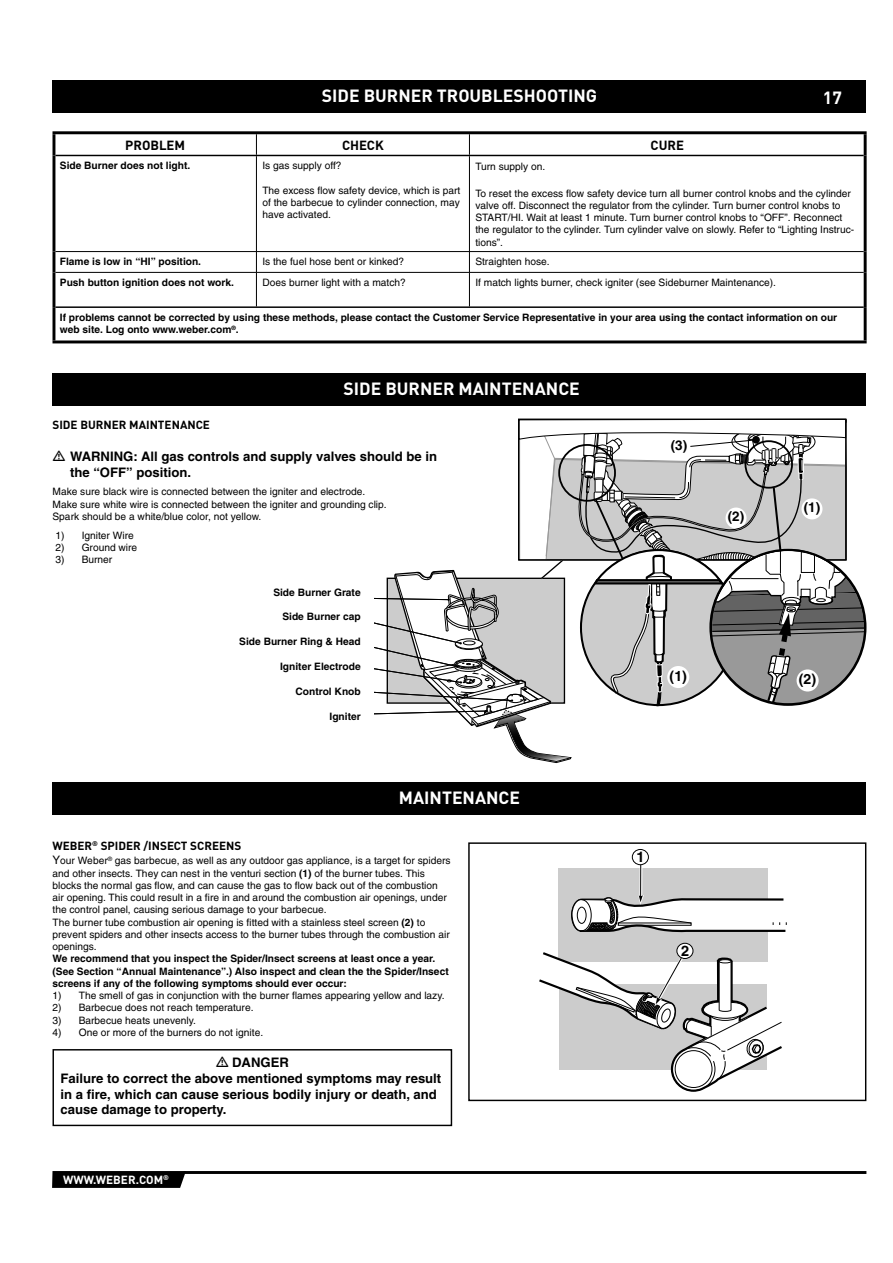
<style>
.page{position:relative;width:893px;height:1263px;background:#fff}
.page>*{position:absolute;margin:0;border:0;box-sizing:border-box;transform-origin:0 0}
.t1{font:17.55px "DI Nkerned";color:#fff}
.t2{font:700 14.55px "Helvetica";color:#000}
.t3{font:700 14.25px "Helvetica";color:#000}
.t4{font:700 13.5px "Helvetica";color:#000}
.t5{font:700 13.2px/15.8px "Helvetica";color:#000}
.t6{font:13.2px "DI Nkerned";color:#000}
.t7{font:11.7px "DI Nkerned";color:#000}
.t8{font:11.7px "DI Nkerned";color:#fff}
.t9{font:10.2px/12.3px "Helvetica";color:#000}
.t10{font:700 10.2px/12.3px "Helvetica";color:#000}
.t11{font:9.45px "Helvetica";color:#000}
.s1{font-size:11.7px}
.s2{font-weight:700}
</style>
<div class="page">
<div style="left:53px;top:80px;width:813px;height:32px;background:#000"></div>
<hr style="left:184px;top:1171px;width:682px;height:3px;background:#000">
<svg style="left:52px;top:1171px;width:133px;height:17px;background:#060606"></svg>
<hr style="left:53px;top:134px;width:2px;height:21px;background:#000">
<svg style="left:256px;top:134px;width:1px;height:21px"></svg>
<hr style="left:53px;top:131px;width:813px;height:3px;background:#000">
<hr style="left:53px;top:155px;width:2px;height:97px;background:#000">
<hr style="left:256px;top:156px;width:1px;height:95px;background:#000">
<hr style="left:55px;top:155px;width:809px;height:1px;background:#000">
<hr style="left:53px;top:252px;width:2px;height:20px;background:#000">
<svg style="left:256px;top:252px;width:1px;height:20px"></svg>
<hr style="left:53px;top:272px;width:2px;height:35px;background:#000">
<hr style="left:256px;top:273px;width:1px;height:33px;background:#000">
<hr style="left:55px;top:251px;width:809px;height:1px;background:#000">
<hr style="left:55px;top:272px;width:809px;height:1px;background:#000">
<hr style="left:55px;top:306px;width:809px;height:2px;background:#000">
<hr style="left:53px;top:307px;width:2px;height:34px;background:#000">
<hr style="left:53px;top:341px;width:813px;height:2px;background:#000">
<div style="left:53px;top:373px;width:813px;height:32px;background:#000"></div>
<div style="left:53px;top:1049px;width:399px;height:77px;border:1px solid #000"></div>
<div style="left:53px;top:782px;width:813px;height:33px;background:#000"></div>
<svg style="left:362px;top:134px;width:504px;height:959px"></svg>
<div style="left:468px;top:842px;width:398px;height:259px;border:1px solid #000"></div>
<h1 class="t1" style="left:322px;top:89px;width:277px">SIDE BURNER TROUBLESHOOTING</h1>
<h1 class="t1" style="left:823px;top:91px;width:21px">17</h1>
<p class="t6" style="left:125px;top:140px;width:62px">PROBLEM</p>
<p class="t6" style="left:342px;top:140px;width:43px">CHECK</p>
<p class="t6" style="left:650px;top:140px;width:35px">CURE</p>
<p class="t10" style="left:60px;top:161px;width:132px">Side Burner does not light.</p>
<p class="t9" style="left:262px;top:161px;width:81px">Is gas supply off?</p>
<p class="t9" style="left:262px;top:185px;width:200px;text-align:justify">The excess flow safety device, which is part of the barbecue to cylinder connection, may have activated.</p>
<p class="t9" style="left:475px;top:162px;width:71px">Turn supply on.</p>
<p class="t9" style="left:475px;top:188px;width:380px">To reset the excess flow safety device turn all burner control knobs and the cylinder valve off. Disconnect the regulator from the cylinder. Turn burner control knobs to START/HI. Wait at least 1 minute. Turn burner control knobs to “OFF”. Reconnect the regulator to the cylinder. Turn cylinder valve on slowly. Refer to “Lighting Instruc&shy;tions”.</p>
<p class="t10" style="left:60px;top:257px;width:143px">Flame is low in “HI” position.</p>
<p class="t9" style="left:262px;top:257px;width:143px">Is the fuel hose bent or kinked?</p>
<p class="t9" style="left:475px;top:257px;width:76px">Straighten hose.</p>
<p class="t10" style="left:60px;top:277px;width:176px">Push button ignition does not work.</p>
<p class="t9" style="left:262px;top:277px;width:145px">Does burner light with a match?</p>
<p class="t9" style="left:475px;top:277px;width:302px">If match lights burner, check igniter (see Sideburner Maintenance).</p>
<p class="t10" style="left:60px;top:312px;width:779px">If problems cannot be corrected by using these methods, please contact the Customer Service Representative in your area using the contact information on our web site. Log onto www.weber.com<sup>®</sup>.</p>
<h1 class="t1" style="left:343px;top:382px;width:238px">SIDE BURNER MAINTENANCE</h1>
<p class="t7" style="left:53px;top:421px;width:159px">SIDE BURNER MAINTENANCE</p>
<p class="t5" style="left:70px;top:450px;width:369px">WARNING: All gas controls and supply valves should be in the “OFF” position.</p>
<p class="t9" style="left:53px;top:487px;width:336px">Make sure black wire is connected between the igniter and electrode.<br>Make sure white wire is connected between the igniter and grounding clip.<br>Spark should be a white/blue color, not yellow.</p>
<p class="t9" style="left:55px;top:530px;width:80px">1) Igniter Wire</p>
<p class="t9" style="left:55px;top:542px;width:83px">2) Ground wire</p>
<p class="t9" style="left:55px;top:554px;width:58px">3) Burner</p>
<p class="t10" style="left:273px;top:587px;width:89px">Side Burner Grate</p>
<p class="t10" style="left:282px;top:612px;width:80px">Side Burner cap</p>
<p class="t10" style="left:239px;top:636px;width:123px">Side Burner Ring &amp; Head</p>
<p class="t10" style="left:280px;top:661px;width:82px">Igniter Electrode</p>
<p class="t10" style="left:295px;top:686px;width:67px">Control Knob</p>
<p class="t10" style="left:329px;top:711px;width:33px">Igniter</p>
<p class="t11" style="left:304px;top:592px;width:56px">Burner Grate</p>
<p class="t11" style="left:302px;top:616px;width:58px">e Burner Cap</p>
<p class="t11" style="left:299px;top:639px;width:61px">r Ring &amp; Head</p>
<p class="t11" style="left:298px;top:663px;width:62px">niter Electrode</p>
<p class="t11" style="left:303px;top:686px;width:57px">Control Knob</p>
<h1 class="t1" style="left:399px;top:792px;width:123px">MAINTENANCE</h1>
<p class="t7" style="left:53px;top:842px;width:190px">WEBER<sup>®</sup> SPIDER /INSECT SCREENS</p>
<p class="t9" style="left:53px;top:856px;width:400px"><span class="s1">Y</span>our Weber<sup>®</sup> gas barbecue, as well as any outdoor gas appliance, is a target for spiders and other insects. They can nest in the venturi section <span class="s2">(1)</span> of the burner tubes. This blocks the normal gas flow, and can cause the gas to flow back out of the combustion air opening. This could result in a fire in and around the combustion air openings, under the control panel, causing serious damage to your barbecue.<br>The burner tube combustion air opening is fitted with a stainless steel screen <span class="s2">(2)</span> to prevent spiders and other insects access to the burner tubes through the combustion air openings.</p>
<p class="t10" style="left:53px;top:954px;width:398px">We recommend that you inspect the Spider/Insect screens at least once a year. (See Section “Annual Maintenance”.) Also inspect and clean the the Spider/Insect screens if any of the following symptoms should ever occur:</p>
<p class="t9" style="left:53px;top:990px;width:394px">1) The smell of gas in conjunction with the burner flames appearing yellow and lazy.</p>
<p class="t9" style="left:53px;top:1003px;width:203px">2) Barbecue does not reach temperature.</p>
<p class="t9" style="left:53px;top:1015px;width:145px">3) Barbecue heats unevenly.</p>
<p class="t9" style="left:53px;top:1027px;width:212px">4) One or more of the burners do not ignite.</p>
<p class="t5" style="left:61px;top:1056px;width:382px;text-indent:172px">DANGER<br>Failure to correct the above mentioned symptoms may result in a fire, which can cause serious bodily injury or death, and cause damage to property.</p>
<p class="t8" style="left:63px;top:1176px;width:107px">WWW.WEBER.COM<sup>®</sup></p>
<h3 class="t4" style="left:671px;top:440px;width:18px">(3)</h3>
<h3 class="t4" style="left:728px;top:512px;width:18px">(2)</h3>
<h3 class="t4" style="left:804px;top:503px;width:18px">(1)</h3>
<h3 class="t3" style="left:669px;top:670px;width:19px">(1)</h3>
<h3 class="t3" style="left:799px;top:674px;width:19px">(2)</h3>
<h2 class="t2" style="left:636px;top:852px;width:10px">1</h2>
<h2 class="t2" style="left:681px;top:945px;width:10px">2</h2>
</div>
